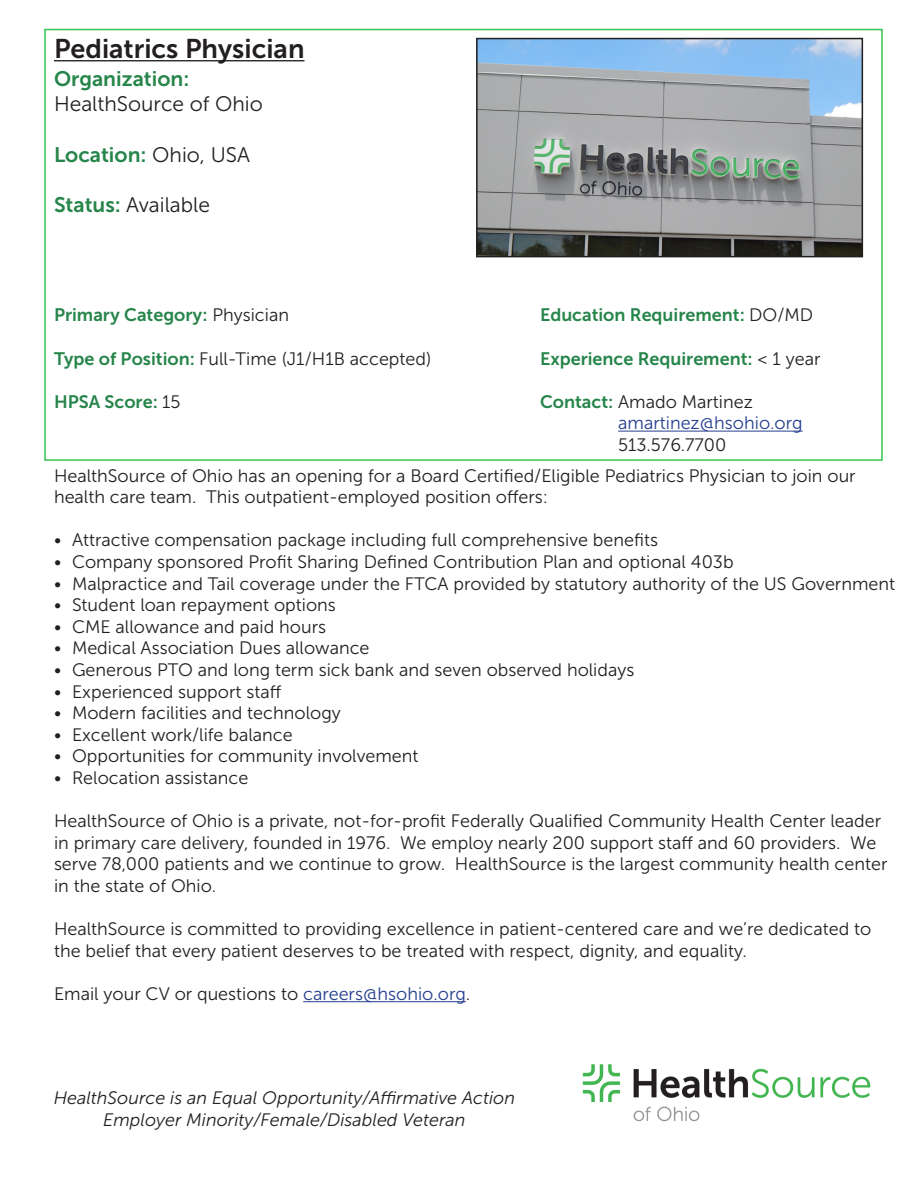
<style>
.page{position:relative;width:918px;height:1188px;background:#fff}
.page>*{position:absolute;margin:0;border:0;box-sizing:border-box;transform-origin:0 0}
.t1{font:27px "Museo Sans 700";color:#231f20}
.t2{font:21px "Museo Sans 300";color:#231f20}
.t3{font:21px "Museo Sans 700";color:#26854a}
.t4{font:18px/21.6px "Museo Sans 300";color:#231f20}
.t5{font:18px "Museo Sans 700";color:#26854a}
.t6{font:italic 18px/21.6px "Museo Sans 300";color:#231f20;text-align:center}
.t7{font:18px/21.6px "Museo Sans 300";color:#253f8e}
.s1{font-family:"Museo Sans 300";color:#231f20}
.s2{font-family:"Museo Sans 700";color:#26854a}
.s3{color:#231f20}
.s4{color:#253f8e}
</style>
<div class="page">
<div style="left:44px;top:29px;width:839px;height:432px;border:2px solid #37c452"></div>
<hr style="left:54px;top:60px;width:251px;height:1px;background:#231f20">
<img style="left:479px;top:41px;width:381px;height:213px">
<div style="left:476px;top:38px;width:387px;height:219px;border:2px solid #231f20"></div>
<hr style="left:618px;top:431px;width:185px;height:1px;background:#253f8e">
<hr style="left:303px;top:1001px;width:163px;height:1px;background:#253f8e">
<img style="left:582px;top:1064px;width:289px;height:58px">
<p class="t1" style="left:54px;top:34px;width:252px">Pediatrics Physician</p>
<p class="t3" style="left:54px;top:67px;width:137px">Organization:</p>
<p class="t2" style="left:54px;top:93px;width:210px">HealthSource of Ohio</p>
<p class="t3" style="left:54px;top:143px;width:198px">Location: <span class="s1">Ohio, USA</span></p>
<p class="t2" style="left:54px;top:193px;width:158px"><span class="s2">Status:</span> Available</p>
<p class="t5" style="left:54px;top:305px;width:237px">Primary Category: <span class="s1">Physician</span></p>
<p class="t5" style="left:540px;top:305px;width:275px">Education Requirement: <span class="s1">DO/MD</span></p>
<p class="t4" style="left:54px;top:348px;width:379px"><span class="s2">Type of Position:</span> Full-Time (J1/H1B accepted)</p>
<p class="t5" style="left:540px;top:348px;width:282px">Experience Requirement: <span class="s1">&lt; 1 year</span></p>
<p class="t5" style="left:54px;top:391px;width:128px">HPSA Score: <span class="s1">15</span></p>
<p class="t7" style="left:618px;top:391px;width:186px;text-indent:-78px"><span class="s2">Contact:</span> <span class="s3">Amado Martinez </span>amartinez@hsohio.org</p>
<p class="t4" style="left:618px;top:434px;width:110px">513.576.7700</p>
<p class="t4" style="left:54px;top:465px;width:803px">HealthSource of Ohio has an opening for a Board Certified/Eligible Pediatrics Physician to join our health care team. This outpatient-employed position offers:</p>
<p class="t4" style="left:54px;top:529px;width:606px">• Attractive compensation package including full comprehensive benefits</p>
<p class="t4" style="left:54px;top:551px;width:681px">• Company sponsored Profit Sharing Defined Contribution Plan and optional 403b</p>
<p class="t4" style="left:54px;top:573px;width:843px">• Malpractice and Tail coverage under the FTCA provided by statutory authority of the US Government</p>
<p class="t4" style="left:54px;top:594px;width:283px">• Student loan repayment options</p>
<p class="t4" style="left:54px;top:616px;width:274px">• CME allowance and paid hours</p>
<p class="t4" style="left:54px;top:637px;width:317px">• Medical Association Dues allowance</p>
<p class="t4" style="left:54px;top:659px;width:582px">• Generous PTO and long term sick bank and seven observed holidays</p>
<p class="t4" style="left:54px;top:681px;width:229px">• Experienced support staff</p>
<p class="t4" style="left:54px;top:702px;width:288px">• Modern facilities and technology</p>
<p class="t4" style="left:54px;top:724px;width:240px">• Excellent work/life balance</p>
<p class="t4" style="left:54px;top:745px;width:366px">• Opportunities for community involvement</p>
<p class="t4" style="left:54px;top:767px;width:196px">• Relocation assistance</p>
<p class="t4" style="left:54px;top:810px;width:835px">HealthSource of Ohio is a private, not-for-profit Federally Qualified Community Health Center leader in primary care delivery, founded in 1976. We employ nearly 200 support staff and 60 providers. We serve 78,000 patients and we continue to grow. HealthSource is the largest community health center in the state of Ohio.</p>
<p class="t4" style="left:54px;top:918px;width:819px">HealthSource is committed to providing excellence in patient-centered care and we’re dedicated to the belief that every patient deserves to be treated with respect, dignity, and equality.</p>
<p class="t4" style="left:54px;top:983px;width:418px">Email your CV or questions to <span class="s4">careers@hsohio.org</span>.</p>
<p class="t6" style="left:54px;top:1087px;width:463px">HealthSource is an Equal Opportunity/Affirmative Action<br>Employer Minority/Female/Disabled Veteran</p>
</div>
